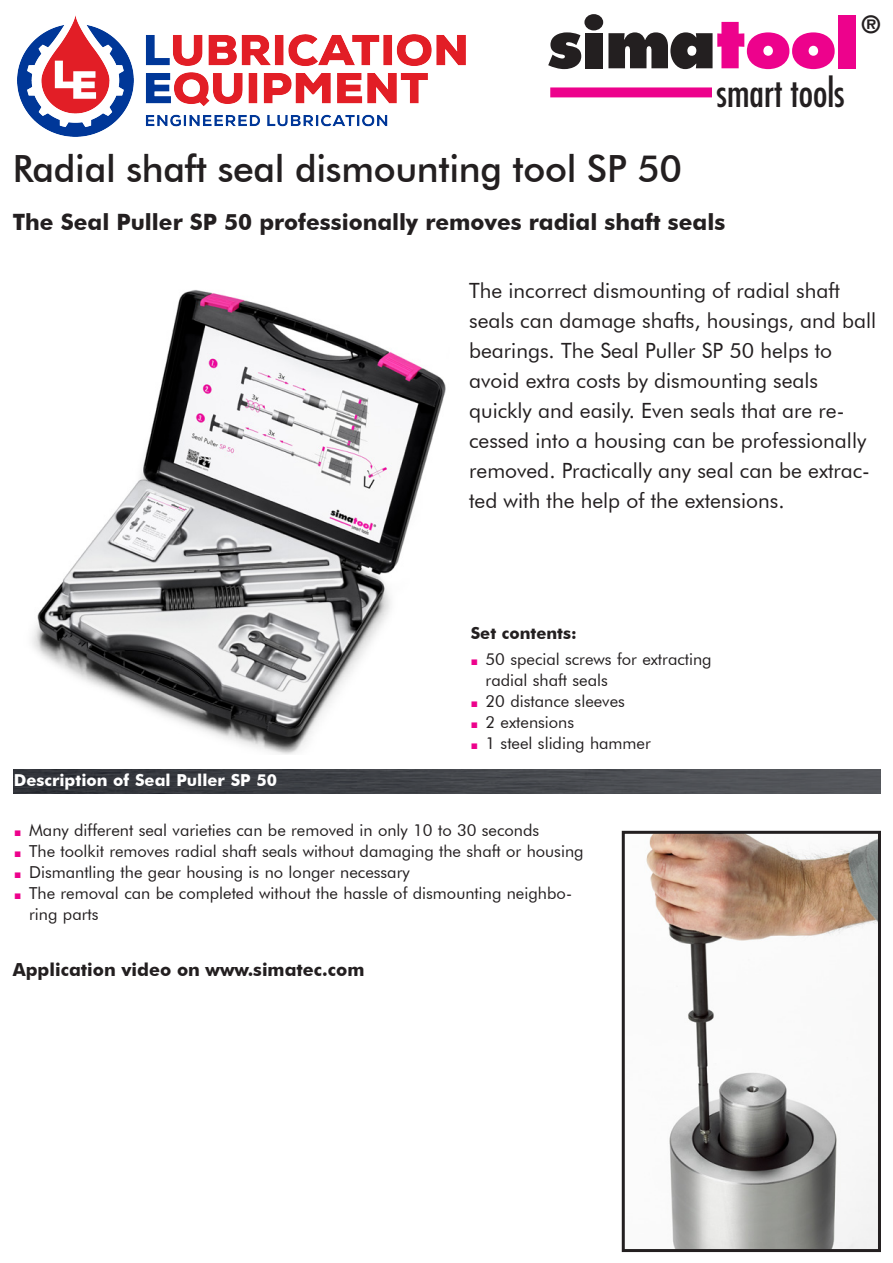
<style>
.page{position:relative;width:893px;height:1263px;background:#fff}
.page>*{position:absolute;margin:0;border:0;box-sizing:border-box;transform-origin:0 0}
.t1{font:condensed 38.1px "Futura";color:#231f20}
.t2{font:500 37.5px "Futura BT";letter-spacing:-.01em;color:#231f20}
.t3{font:700 23.1px "Futura";color:#231f20}
.t4{font:700 22.5px "Futura BT";color:#231f20}
.t5{font:21px/30px "Futura BT";color:#231f20}
.t6{font:700 18px "Futura BT";color:#231f20}
.t7{font:16.5px/21px "Futura BT";color:#231f20}
.t8{font:700 16.5px "Futura BT";color:#fff}
.t9{font:700 16.5px "Futura BT";color:#231f20}
.s1{font-family:"Arial";font-size:12px;color:#ed028c}
</style>
<div class="page">
<div style="left:839px;top:15px;width:17px;height:53px;background:#ed028c"></div>
<svg style="left:548px;top:32px;width:33px;height:37px"></svg>
<div style="left:585px;top:33px;width:17px;height:35px;background:#231f20"></div>
<svg style="left:608px;top:22px;width:227px;height:47px"></svg>
<div style="left:550px;top:87px;width:162px;height:10px;background:#ed028c"></div>
<div style="left:584px;top:14px;width:19px;height:16px;background:#231f20;border-radius:50%"></div>
<img style="left:32px;top:290px;width:414px;height:465px">
<img style="left:646px;top:835px;width:231px;height:413px">
<img style="left:13px;top:770px;width:868px;height:23px">
<div style="left:622px;top:831px;width:259px;height:421px;border:3px solid #231f20"></div>
<img style="left:17px;top:15px;width:448px;height:122px">
<p class="t1" style="left:717px;top:70px;width:130px">smart tools</p>
<p class="t3" style="left:862px;top:9px;width:20px">®</p>
<p class="t2" style="left:13px;top:146px;width:671px">Radial shaft seal dismounting tool SP 50</p>
<p class="t4" style="left:13px;top:208px;width:714px">The Seal Puller SP 50 professionally removes radial shaft seals</p>
<p class="t5" style="left:469px;top:275px;width:409px">The incorrect dismounting of radial shaft seals can damage shafts, housings, and ball bearings. The Seal Puller SP 50 helps to avoid extra costs by dismounting seals quickly and easily. Even seals that are re&shy;cessed into a housing can be professionally removed. Practically any seal can be extrac&shy;ted with the help of the extensions.</p>
<p class="t8" style="left:14px;top:770px;width:265px">Description of Seal Puller SP 50</p>
<p class="t9" style="left:471px;top:623px;width:107px">Set contents:</p>
<p class="t7" style="left:486px;top:648px;width:228px;text-indent:-15px"><span class="s1">■</span> 50 special screws for extracting radial shaft seals</p>
<p class="t7" style="left:471px;top:690px;width:156px"><span class="s1">■</span> 20 distance sleeves</p>
<p class="t7" style="left:471px;top:711px;width:105px"><span class="s1">■</span> 2 extensions</p>
<p class="t7" style="left:471px;top:732px;width:182px"><span class="s1">■</span> 1 steel sliding hammer</p>
<p class="t7" style="left:14px;top:819px;width:526px"><span class="s1">■</span> Many different seal varieties can be removed in only 10 to 30 seconds</p>
<p class="t7" style="left:14px;top:840px;width:571px"><span class="s1">■</span> The toolkit removes radial shaft seals without damaging the shaft or housing</p>
<p class="t7" style="left:14px;top:861px;width:397px"><span class="s1">■</span> Dismantling the gear housing is no longer necessary</p>
<p class="t7" style="left:29px;top:882px;width:545px;text-indent:-15px"><span class="s1">■</span> The removal can be completed without the hassle of dismounting neighbo&shy;ring parts</p>
<p class="t6" style="left:13px;top:959px;width:353px">Application video on www.simatec.com</p>
</div>
